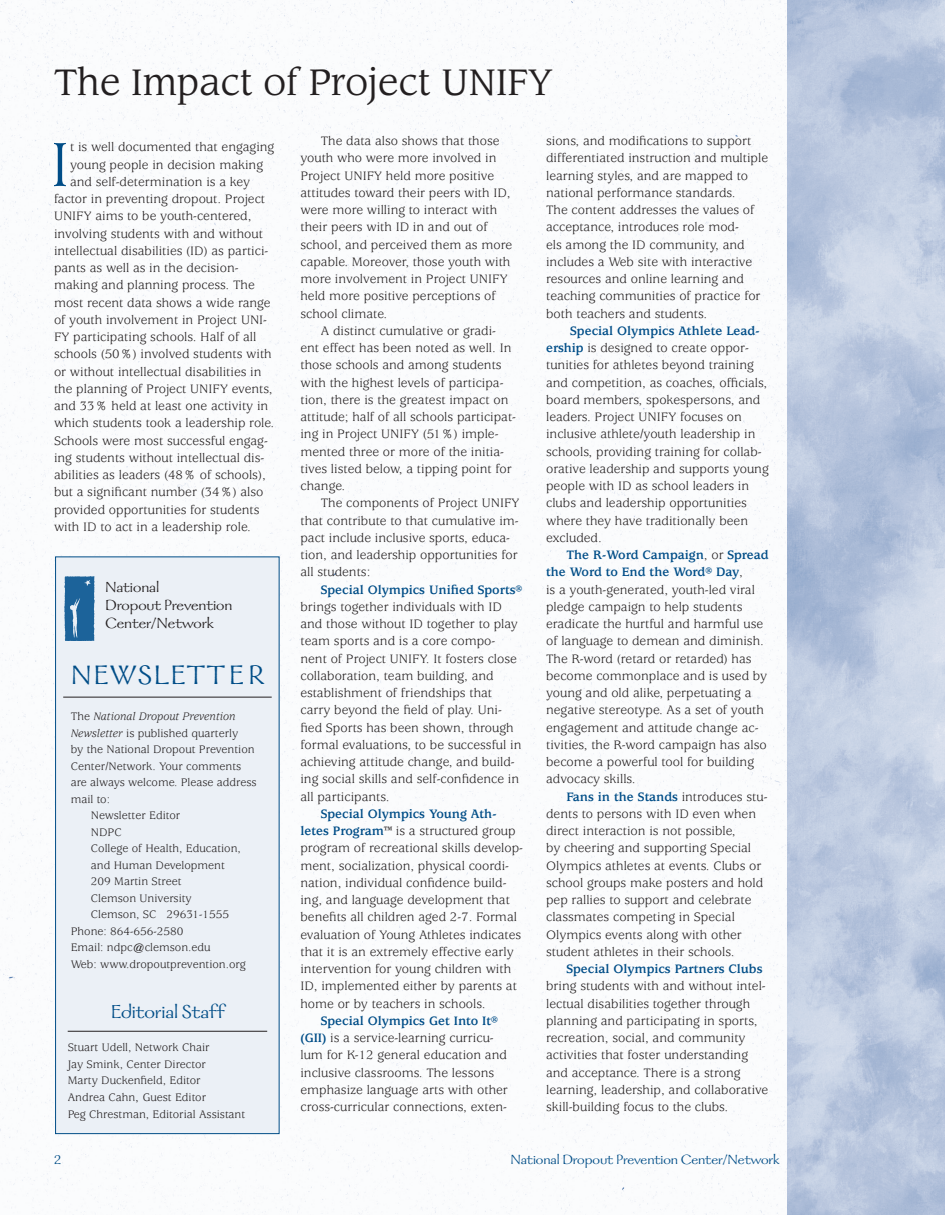
<style>
.page{position:relative;width:945px;height:1215px;background:#fff}
.page>*{position:absolute;margin:0;border:0;box-sizing:border-box;transform-origin:0 0}
.BodyText_1stp_DropCa{font:68.55px "Usherwood";color:#004d87}
.Headline{font:36px "Leawood";color:#231f20}
.Topic_Head{font:30px "Galahad";letter-spacing:.06em;color:#004d87}
.Topic_Head-2{font:21px "Galahad";color:#004d87}
.t1{font:16.5px "Galahad";color:#231f20}
.t2{font:15px "Galahad";color:#004d87}
.Body_Text{font:13.5px/17.2px "Usherwood";color:#231f20}
.BodyText_1stp_DropCa-2{font:13.5px "Usherwood";color:#231f20}
.Body_Text_1stp{font:12px/16.5px "Usherwood";color:#231f20}
.s1{font-weight:700;color:#004d87}
.s2{font-style:italic}
.s3{font-size:13.5px}
</style>
<div class="page">
<img style="left:1px;top:0;width:786px;height:1215px">
<img style="left:787px;top:0;width:158px;height:1215px">
<div style="left:55px;top:556px;width:225px;height:578px;background:#ebf0f6;border:1px solid #004d87"></div>
<img style="left:65px;top:576px;width:29px;height:64px">
<hr style="left:63px;top:697px;width:209px;height:1px;background:#231f20">
<hr style="left:68px;top:1031px;width:199px;height:1px;background:#231f20">
<p class="Headline" style="left:54px;top:61px;width:500px">The Impact of Project UNIFY</p>
<p class="BodyText_1stp_DropCa" style="left:50px;top:127px;width:22px">I</p>
<p class="BodyText_1stp_DropCa-2" style="left:70px;top:140px;width:206px">t is well documented that engaging</p>
<p class="Body_Text" style="left:300px;top:133px;width:213px;text-indent:20px">The data also shows that those youth who were more involved in<br>Project UNIFY held more positive attitudes toward their peers with ID, were more willing to interact with their peers with ID in and out of school, and perceived them as more capable. Moreover, those youth with more involvement in Project UNIFY held more positive perceptions of school climate.</p>
<p class="Body_Text" style="left:300px;top:323px;width:217px;text-indent:20px">A distinct cumulative or gradi&shy;ent effect has been noted as well. In those schools and among students with the highest levels of participa&shy;tion, there is the greatest impact on attitude; half of all schools participat&shy;ing in Project UNIFY (51%) imple&shy;mented three or more of the initia&shy;tives listed below, a tipping point for change.</p>
<p class="Body_Text" style="left:300px;top:495px;width:221px;text-indent:20px">The components of Project UNIFY that contribute to that cumulative im&shy;pact include inclusive sports, educa&shy;tion, and leadership opportunities for all students:</p>
<p class="Body_Text" style="left:300px;top:581px;width:223px;text-indent:20px"><span class="s1">Special Olympics Unified Sports® </span>brings together individuals with ID and those without ID together to play team sports and is a core compo&shy;nent of Project UNIFY. It fosters close collaboration, team building, and establishment of friendships that carry beyond the field of play. Uni&shy;fied Sports has been shown, through formal evaluations, to be successful in achieving attitude change, and build&shy;ing social skills and self-confidence in all participants.</p>
<p class="Body_Text" style="left:300px;top:806px;width:224px;text-indent:20px"><span class="s1">Special Olympics Young Ath&shy;letes Program</span>™ is a structured group program of recreational skills develop&shy;ment, socialization, physical coordi&shy;nation, individual confidence build&shy;ing, and language development that benefits all children aged 2-7. Formal evaluation of Young Athletes indicates that it is an extremely effective early intervention for young children with ID, implemented either by parents at home or by teachers in schools.</p>
<p class="Body_Text" style="left:300px;top:1013px;width:209px;text-indent:20px"><span class="s1">Special Olympics Get Into It® (GII)</span> is a service-learning curricu&shy;lum for K-12 general education and inclusive classrooms. The lessons emphasize language arts with other cross-curricular connections, exten-</p>
<p class="Body_Text" style="left:546px;top:133px;width:224px">sions, and modifications to support differentiated instruction and multiple learning styles, and are mapped to national performance standards.<br>The content addresses the values of acceptance, introduces role mod-<br>els among the ID community, and includes a Web site with interactive resources and online learning and teaching communities of practice for both teachers and students.</p>
<p class="Body_Text" style="left:546px;top:323px;width:224px;text-indent:24px"><span class="s1">Special Olympics Athlete Lead&shy;ership</span> is designed to create oppor&shy;tunities for athletes beyond training and competition, as coaches, officials, board members, spokespersons, and leaders. Project UNIFY focuses on inclusive athlete/youth leadership in schools, providing training for collab&shy;orative leadership and supports young people with ID as school leaders in clubs and leadership opportunities where they have traditionally been excluded.</p>
<p class="Body_Text" style="left:546px;top:547px;width:224px;text-indent:20px"><span class="s1">The R-Word Campaign</span>, or <span class="s1">Spread the Word to End the Word® Day</span>,<br>is a youth-generated, youth-led viral pledge campaign to help students eradicate the hurtful and harmful use of language to demean and diminish.<br>The R-word (retard or retarded) has become commonplace and is used by young and old alike, perpetuating a negative stereotype. As a set of youth engagement and attitude change ac&shy;tivities, the R-word campaign has also become a powerful tool for building advocacy skills.</p>
<p class="Body_Text" style="left:546px;top:788px;width:223px;text-indent:20px"><span class="s1">Fans in the Stands</span> introduces stu&shy;dents to persons with ID even when direct interaction is not possible,<br>by cheering and supporting Special Olympics athletes at events. Clubs or school groups make posters and hold pep rallies to support and celebrate classmates competing in Special Olympics events along with other student athletes in their schools.</p>
<p class="Body_Text" style="left:546px;top:961px;width:224px;text-indent:20px"><span class="s1">Special Olympics Partners Clubs </span>bring students with and without intel&shy;lectual disabilities together through planning and participating in sports, recreation, social, and community activities that foster understanding and acceptance. There is a strong learning, leadership, and collaborative skill-building focus to the clubs.</p>
<p class="BodyText_1stp_DropCa-2" style="left:70px;top:157px;width:195px">young people in decision making</p>
<p class="BodyText_1stp_DropCa-2" style="left:70px;top:174px;width:182px">and self-determination is a key</p>
<p class="BodyText_1stp_DropCa-2" style="left:54px;top:192px;width:213px">factor in preventing dropout. Project</p>
<p class="BodyText_1stp_DropCa-2" style="left:54px;top:209px;width:199px">UNIFY aims to be youth-centered,</p>
<p class="BodyText_1stp_DropCa-2" style="left:54px;top:226px;width:211px">involving students with and without</p>
<p class="BodyText_1stp_DropCa-2" style="left:54px;top:243px;width:216px">intellectual disabilities (ID) as partici-</p>
<p class="BodyText_1stp_DropCa-2" style="left:54px;top:261px;width:186px">pants as well as in the decision-</p>
<p class="BodyText_1stp_DropCa-2" style="left:54px;top:278px;width:202px">making and planning process. The</p>
<p class="BodyText_1stp_DropCa-2" style="left:54px;top:295px;width:218px">most recent data shows a wide range</p>
<p class="BodyText_1stp_DropCa-2" style="left:54px;top:312px;width:215px">of youth involvement in Project UNI-</p>
<p class="BodyText_1stp_DropCa-2" style="left:54px;top:330px;width:204px">FY participating schools. Half of all</p>
<p class="BodyText_1stp_DropCa-2" style="left:54px;top:347px;width:219px">schools (50%) involved students with</p>
<p class="BodyText_1stp_DropCa-2" style="left:54px;top:364px;width:209px">or without intellectual disabilities in</p>
<p class="BodyText_1stp_DropCa-2" style="left:54px;top:381px;width:220px">the planning of Project UNIFY events,</p>
<p class="BodyText_1stp_DropCa-2" style="left:54px;top:399px;width:216px">and 33% held at least one activity in</p>
<p class="BodyText_1stp_DropCa-2" style="left:54px;top:416px;width:222px">which students took a leadership role.</p>
<p class="BodyText_1stp_DropCa-2" style="left:54px;top:433px;width:215px">Schools were most successful engag-</p>
<p class="BodyText_1stp_DropCa-2" style="left:54px;top:450px;width:212px">ing students without intellectual dis-</p>
<p class="BodyText_1stp_DropCa-2" style="left:54px;top:468px;width:213px">abilities as leaders (48% of schools),</p>
<p class="BodyText_1stp_DropCa-2" style="left:54px;top:485px;width:211px">but a significant number (34%) also</p>
<p class="BodyText_1stp_DropCa-2" style="left:54px;top:502px;width:207px">provided opportunities for students</p>
<p class="BodyText_1stp_DropCa-2" style="left:54px;top:519px;width:198px">with ID to act in a leadership role.</p>
<p class="t1" style="left:105px;top:579px;width:56px">National</p>
<p class="t1" style="left:105px;top:597px;width:129px">Dropout Prevention</p>
<p class="t1" style="left:105px;top:615px;width:110px">Center/Network</p>
<p class="Topic_Head" style="left:71px;top:660px;width:195px">NEWSLETTER</p>
<p class="Body_Text_1stp" style="left:71px;top:709px;width:187px">The <span class="s2">National Dropout Prevention<br>Newsletter</span> is published quarterly<br>by the National Dropout Prevention<br>Center/Network. Your comments are always welcome. Please address mail to:</p>
<p class="Body_Text_1stp" style="left:91px;top:808px;width:91px">Newsletter Editor</p>
<p class="Body_Text_1stp" style="left:91px;top:824px;width:32px">NDPC</p>
<p class="Body_Text_1stp" style="left:91px;top:841px;width:152px">College of Health, Education,</p>
<p class="Body_Text_1stp" style="left:91px;top:857px;width:136px">and Human Development</p>
<p class="Body_Text_1stp" style="left:91px;top:874px;width:92px">209 Martin Street</p>
<p class="Body_Text_1stp" style="left:91px;top:890px;width:102px">Clemson University</p>
<p class="Body_Text_1stp" style="left:91px;top:907px;width:140px">Clemson, SC 29631-1555</p>
<p class="Body_Text_1stp" style="left:71px;top:923px;width:114px">Phone: 864-656-2580</p>
<p class="Body_Text_1stp" style="left:71px;top:940px;width:142px">Email: ndpc@clemson.edu</p>
<p class="Body_Text_1stp" style="left:71px;top:956px;width:177px">Web: www.dropoutprevention.org</p>
<p class="Topic_Head-2" style="left:111px;top:1001px;width:115px">Editorial Staff</p>
<p class="Body_Text_1stp" style="left:68px;top:1040px;width:144px">Stuart Udell, Network Chair</p>
<p class="Body_Text_1stp" style="left:68px;top:1056px;width:140px">Jay Smink, Center Director</p>
<p class="Body_Text_1stp" style="left:68px;top:1073px;width:134px">Marty Duckenfield, Editor</p>
<p class="Body_Text_1stp" style="left:68px;top:1090px;width:140px">Andrea Cahn<span class="s3">,</span> Guest Editor</p>
<p class="Body_Text_1stp" style="left:68px;top:1106px;width:179px">Peg Chrestman, Editorial Assistant</p>
<p class="t2" style="left:54px;top:1152px;width:8px">2</p>
<p class="t2" style="left:510px;top:1152px;width:271px">National Dropout Prevention Center/Network</p>
</div>
